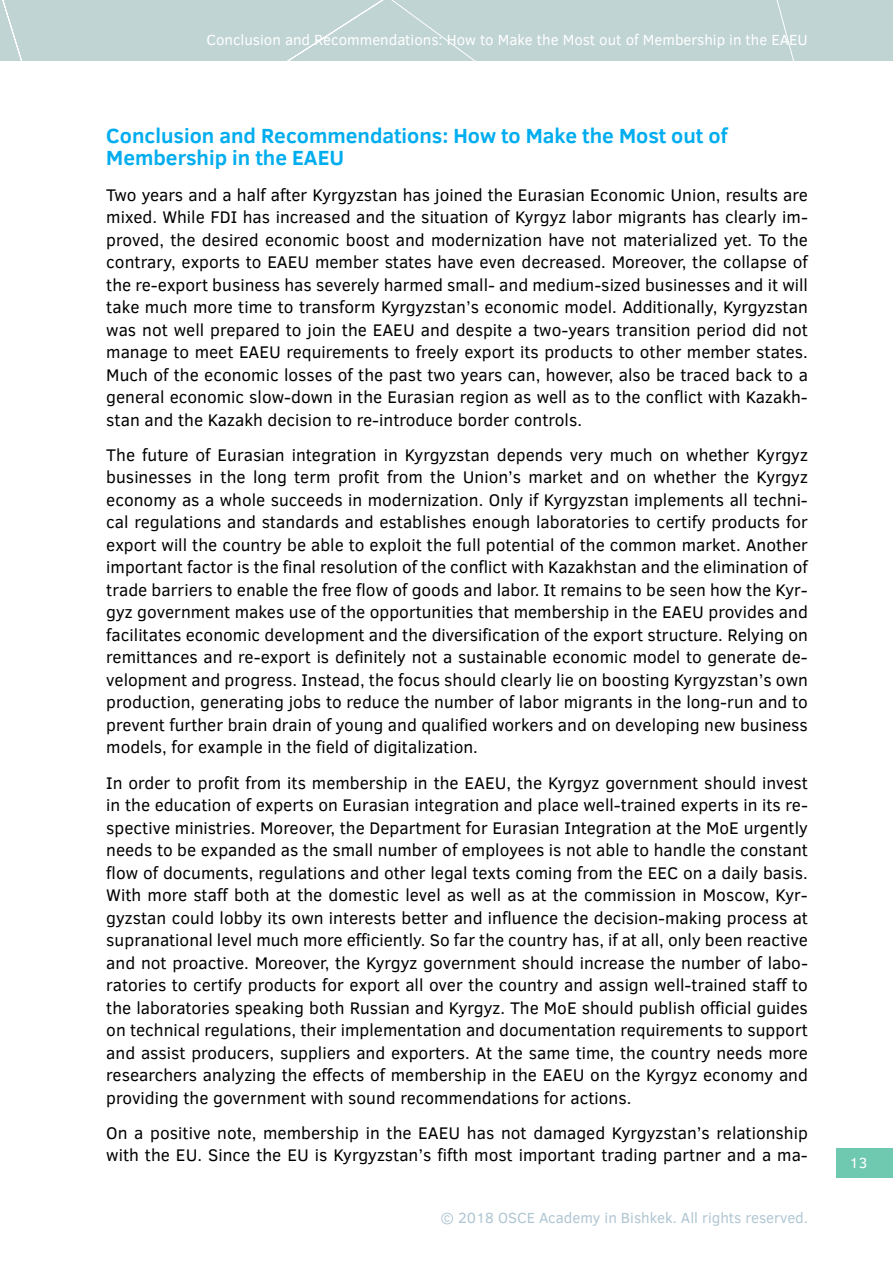
<style>
.page{position:relative;width:893px;height:1263px;background:#fff}
.page>*{position:absolute;margin:0;border:0;box-sizing:border-box;transform-origin:0 0}
.t1{font:700 21px/22.5px "Clear Sans";color:#00adef}
.t2{font:17.25px/22.5px "Clear Sans";color:#000;text-align:justify}
.t3{font:15px "Clear Sans";color:#fff}
.t4{font:15px "Clear Sans";color:#b0c6d3}
</style>
<div class="page">
<div style="left:0;top:0;width:893px;height:61px;background:#c0d4d3"></div>
<svg style="left:2px;top:0;width:792px;height:61px"></svg>
<div style="left:837px;top:1148px;width:56px;height:30px;background:#6fc9b0"></div>
<p class="t3" style="left:206px;top:30px;width:603px">Conclusion and Recommendations: How to Make the Most out of Membership in the EAEU</p>
<p class="t1" style="left:106px;top:123px;width:623px">Conclusion and Recommendations: How to Make the Most out of<br>Membership in the EAEU</p>
<p class="t2" style="left:106px;top:183px;width:703px">Two years and a half after Kyrgyzstan has joined the Eurasian Economic Union, results are mixed. While FDI has increased and the situation of Kyrgyz labor migrants has clearly im&shy;proved, the desired economic boost and modernization have not materialized yet. To the contrary, exports to EAEU member states have even decreased. Moreover, the collapse of the re-export business has severely harmed small- and medium-sized businesses and it will take much more time to transform Kyrgyzstan’s economic model. Additionally, Kyrgyzstan was not well prepared to join the EAEU and despite a two-years transition period did not manage to meet EAEU requirements to freely export its products to other member states.<br>Much of the economic losses of the past two years can, however, also be traced back to a general economic slow-down in the Eurasian region as well as to the conflict with Kazakh&shy;stan and the Kazakh decision to re-introduce border controls.</p>
<p class="t2" style="left:106px;top:443px;width:703px">The future of Eurasian integration in Kyrgyzstan depends very much on whether Kyrgyz businesses in the long term profit from the Union’s market and on whether the Kyrgyz economy as a whole succeeds in modernization. Only if Kyrgyzstan implements all techni&shy;cal regulations and standards and establishes enough laboratories to certify products for export will the country be able to exploit the full potential of the common market. Another important factor is the final resolution of the conflict with Kazakhstan and the elimination of trade barriers to enable the free flow of goods and labor. It remains to be seen how the Kyr&shy;gyz government makes use of the opportunities that membership in the EAEU provides and facilitates economic development and the diversification of the export structure. Relying on remittances and re-export is definitely not a sustainable economic model to generate de&shy;velopment and progress. Instead, the focus should clearly lie on boosting Kyrgyzstan’s own production, generating jobs to reduce the number of labor migrants in the long-run and to prevent further brain drain of young and qualified workers and on developing new business models, for example in the field of digitalization.</p>
<p class="t2" style="left:106px;top:771px;width:703px">In order to profit from its membership in the EAEU, the Kyrgyz government should invest in the education of experts on Eurasian integration and place well-trained experts in its re&shy;spective ministries. Moreover, the Department for Eurasian Integration at the MoE urgently needs to be expanded as the small number of employees is not able to handle the constant flow of documents, regulations and other legal texts coming from the EEC on a daily basis.<br>With more staff both at the domestic level as well as at the commission in Moscow, Kyr&shy;gyzstan could lobby its own interests better and influence the decision-making process at supranational level much more efficiently. So far the country has, if at all, only been reactive and not proactive. Moreover, the Kyrgyz government should increase the number of labo&shy;ratories to certify products for export all over the country and assign well-trained staff to the laboratories speaking both Russian and Kyrgyz. The MoE should publish official guides on technical regulations, their implementation and documentation requirements to support and assist producers, suppliers and exporters. At the same time, the country needs more researchers analyzing the effects of membership in the EAEU on the Kyrgyz economy and providing the government with sound recommendations for actions.</p>
<p class="t2" style="left:106px;top:1121px;width:703px">On a positive note, membership in the EAEU has not damaged Kyrgyzstan’s relationship with the EU. Since the EU is Kyrgyzstan’s fifth most important trading partner and a ma-</p>
<p class="t4" style="left:440px;top:1207px;width:369px">© 2018 OSCE Academy in Bishkek. All rights reserved.</p>
<p class="t3" style="left:850px;top:1153px;width:19px">13</p>
</div>
